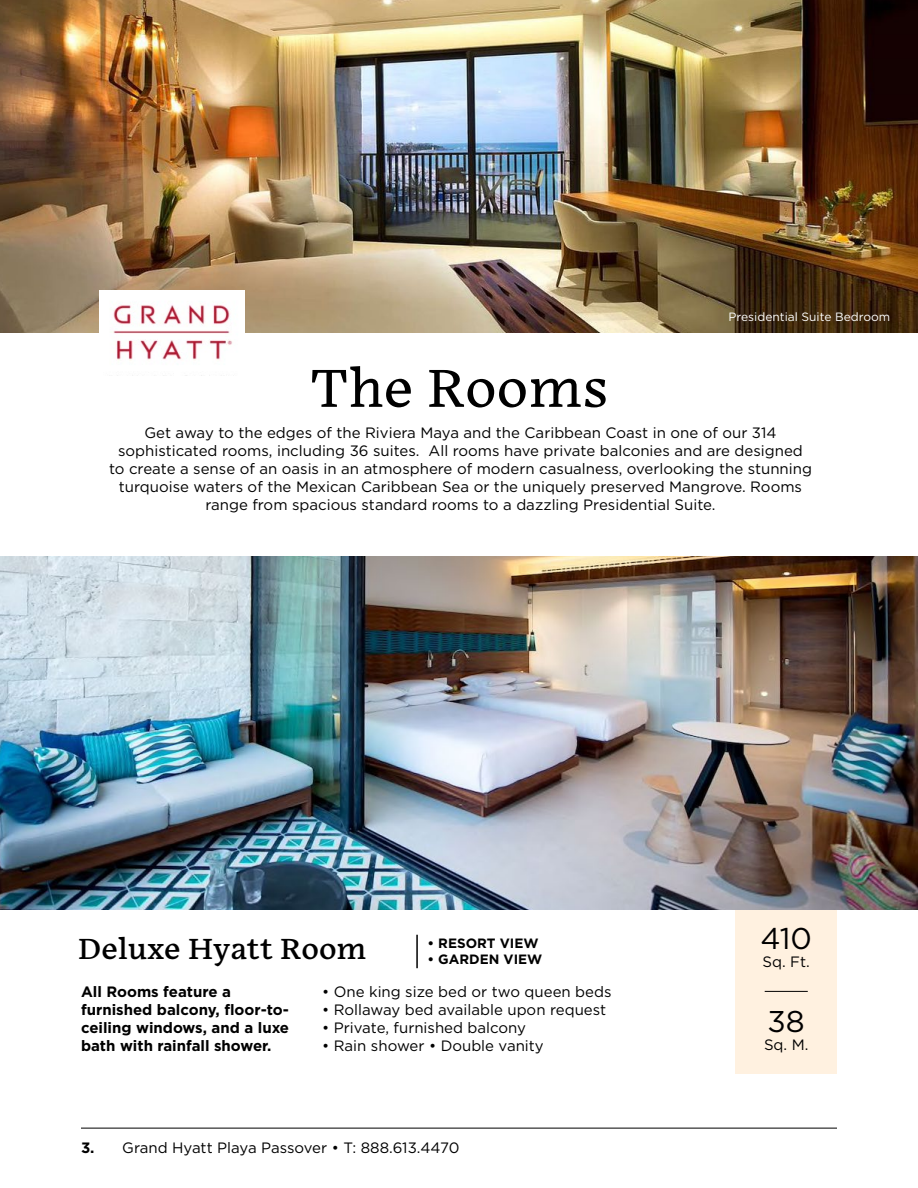
<style>
.page{position:relative;width:918px;height:1188px;background:#fff}
.page>*{position:absolute;margin:0;border:0;box-sizing:border-box;transform-origin:0 0}
.t1{font:55.05px "Embury Text";color:#000}
.t2{font:30px "Embury Text";color:#000}
.t3{font:30px "Gotham";color:#000}
.t4{font:15px/18px "Gotham";color:#000;text-align:center}
.t5{font:700 15px/18px "Gotham";color:#000}
.t6{font:700 13.5px "Gotham";color:#000}
.t7{font:12px "Gotham";color:#fff}
</style>
<div class="page">
<div style="left:735px;top:909px;width:102px;height:165px;background:#fff1e0"></div>
<img style="left:0;top:0;width:918px;height:332px">
<hr style="left:81px;top:1128px;width:756px;height:1px;background:#000">
<hr style="left:765px;top:991px;width:43px;height:1px;background:#000">
<img style="left:99px;top:291px;width:145px;height:70px">
<img style="left:0;top:556px;width:918px;height:353px">
<hr style="left:416px;top:935px;width:2px;height:33px;background:#000">
<p class="t7" style="left:729px;top:310px;width:163px">Presidential Suite Bedroom</p>
<h1 class="t1" style="left:309px;top:341px;width:301px">The Rooms</h1>
<p class="t4" style="left:109px;top:423px;width:704px">Get away to the edges of the Riviera Maya and the Caribbean Coast in one of our 314 sophisticated rooms, including 36 suites. All rooms have private balconies and are designed to create a sense of an oasis in an atmosphere of modern casualness, overlooking the stunning turquoise waters of the Mexican Caribbean Sea or the uniquely preserved Mangrove. Rooms range from spacious standard rooms to a dazzling Presidential Suite.</p>
<h2 class="t2" style="left:78px;top:923px;width:290px">Deluxe Hyatt Room</h2>
<p class="t5" style="left:81px;top:982px;width:210px">All Rooms feature a furnished balcony, floor-to&shy;ceiling windows, and a luxe bath with rainfall shower.</p>
<p class="t4" style="left:322px;top:982px;width:291px">• One king size bed or two queen beds</p>
<p class="t6" style="left:427px;top:935px;width:113px">• RESORT VIEW</p>
<p class="t6" style="left:427px;top:952px;width:116px">• GARDEN VIEW</p>
<p class="t4" style="left:322px;top:1000px;width:286px">• Rollaway bed available upon request</p>
<p class="t4" style="left:322px;top:1018px;width:206px">• Private, furnished balcony</p>
<p class="t4" style="left:322px;top:1036px;width:223px">• Rain shower • Double vanity</p>
<p class="t5" style="left:81px;top:1138px;width:15px">3.</p>
<p class="t4" style="left:122px;top:1138px;width:339px">Grand Hyatt Playa Passover • T: 888.613.4470</p>
<h2 class="t3" style="left:760px;top:922px;width:53px">410</h2>
<p class="t4" style="left:763px;top:952px;width:49px">Sq. Ft.</p>
<h2 class="t3" style="left:768px;top:1004px;width:39px">38</h2>
<p class="t4" style="left:764px;top:1035px;width:46px">Sq. M.</p>
</div>
